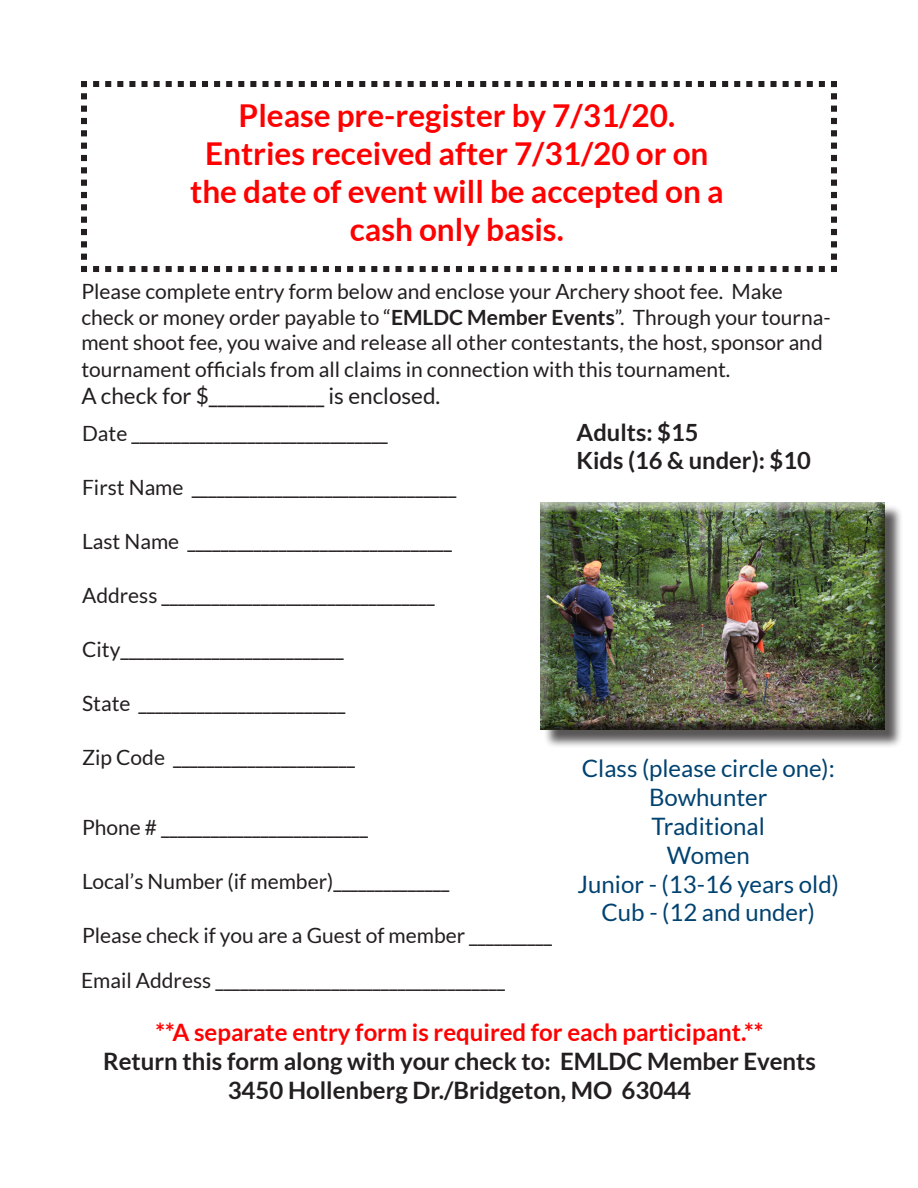
<style>
.page{position:relative;width:918px;height:1188px;background:#fff}
.page>*{position:absolute;margin:0;border:0;box-sizing:border-box;transform-origin:0 0}
.t1{font:700 31.5px "Lato";color:#f00}
.t2{font:700 24px "Lato";color:#231f20}
.t3{font:24px "Lato";color:#004270}
.t4{font:700 24px "Lato";color:#f00}
.t5{font:700 23.7px "Lato";color:#231f20}
.t6{font:22.5px "Lato";color:#231f20}
.heading_1{font:21px/25.8px "Lato";color:#231f20}
.s1{font-weight:700}
</style>
<div class="page">
<svg style="left:81px;top:81px;width:756px;height:191px"></svg>
<div style="left:543px;top:504px;width:360px;height:244px;background:#231f20;opacity:.75"></div>
<div style="left:540px;top:502px;width:345px;height:228px;background:#231f20;opacity:.75"></div>
<p class="t1" style="left:239px;top:98px;width:438px">Please pre-register by 7/31/20.</p>
<p class="t1" style="left:205px;top:136px;width:505px">Entries received after 7/31/20 or on</p>
<p class="t1" style="left:190px;top:173px;width:535px">the date of event will be accepted on a</p>
<p class="t1" style="left:350px;top:211px;width:216px">cash only basis.</p>
<p class="heading_1" style="left:81px;top:279px;width:751px">Please complete entry form below and enclose your Archery shoot fee. Make check or money order payable to “<span class="s1">EMLDC Member Events</span>”. Through your tourna&shy;ment shoot fee, you waive and release all other contestants, the host, sponsor and tournament officials from all claims in connection with this tournament.</p>
<p class="t6" style="left:81px;top:383px;width:361px">A check for $_____________ is enclosed.</p>
<p class="heading_1" style="left:82px;top:421px;width:307px">Date _______________________________</p>
<p class="heading_1" style="left:82px;top:475px;width:376px">First Name ________________________________</p>
<p class="heading_1" style="left:82px;top:529px;width:372px">Last Name ________________________________</p>
<p class="heading_1" style="left:82px;top:583px;width:354px">Address _________________________________</p>
<p class="heading_1" style="left:82px;top:637px;width:263px">City___________________________</p>
<p class="heading_1" style="left:82px;top:691px;width:265px">State _________________________</p>
<p class="heading_1" style="left:82px;top:745px;width:275px">Zip Code ______________________</p>
<p class="heading_1" style="left:82px;top:814px;width:287px">Phone # _________________________</p>
<p class="heading_1" style="left:82px;top:868px;width:369px">Local’s Number (if member)______________</p>
<p class="heading_1" style="left:82px;top:922px;width:472px">Please check if you are a Guest of member __________</p>
<p class="heading_1" style="left:81px;top:967px;width:425px">Email Address ___________________________________</p>
<p class="t5" style="left:577px;top:419px;width:123px">Adults: $15</p>
<p class="t5" style="left:577px;top:447px;width:236px">Kids (16 &amp; under): $10</p>
<p class="t3" style="left:582px;top:755px;width:254px">Class (please circle one):</p>
<p class="t3" style="left:649px;top:784px;width:120px">Bowhunter</p>
<p class="t3" style="left:652px;top:813px;width:115px">Traditional</p>
<p class="t3" style="left:667px;top:842px;width:85px">Women</p>
<p class="t3" style="left:578px;top:871px;width:263px">Junior - (13-16 years old)</p>
<p class="t3" style="left:602px;top:899px;width:215px">Cub - (12 and under)</p>
<p class="t4" style="left:156px;top:1019px;width:609px">**A separate entry form is required for each participant.**</p>
<p class="t2" style="left:103px;top:1048px;width:714px">Return this form along with your check to: EMLDC Member Events</p>
<p class="t2" style="left:228px;top:1076px;width:465px">3450 Hollenberg Dr./Bridgeton, MO 63044</p>
</div>
